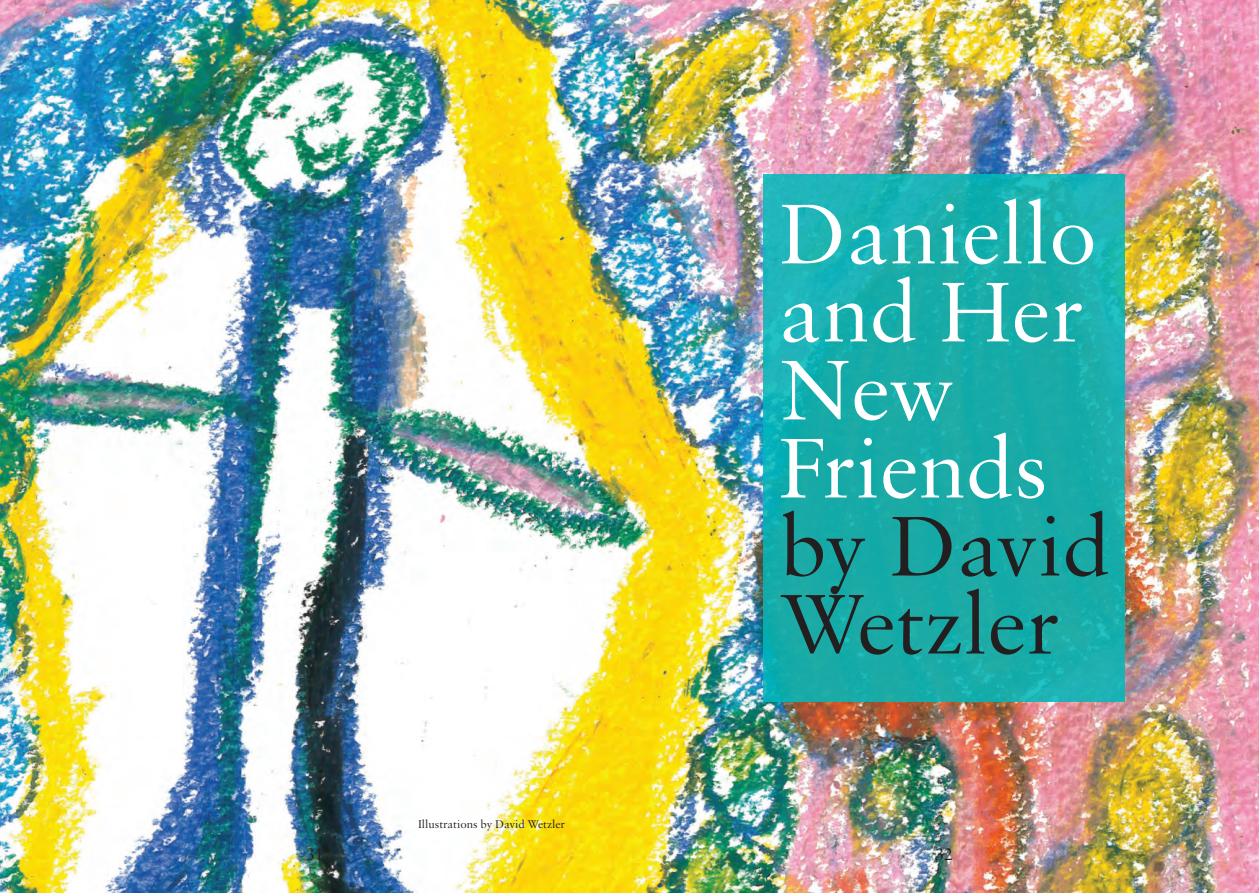
<style>
.page{position:relative;width:1259px;height:893px;background:#fff}
.page>*{position:absolute;margin:0;border:0;box-sizing:border-box;transform-origin:0 0}
.t1{font:90px/78px "Sabon";color:#fff}
.t2{font:90px/78px "Sabon";color:#231f20}
.t3{font:18px "Sabon";color:#231f20}
.t4{font:12px "Sabon";color:#231f20}
</style>
<div class="page">
<img style="left:0;top:0;width:1259px;height:893px">
<svg style="left:763px;top:174px;width:362px;height:528px;background:#18adab"></svg>
<p class="t4" style="left:418px;top:817px;width:148px">Illustrations by David Wetzler</p>
<h1 class="t1" style="left:779px;top:193px;width:319px">Daniello and Her<br>New<br>Friends</h1>
<h1 class="t2" style="left:779px;top:506px;width:333px">by David<br>Wetzler</h1>
<h2 class="t3" style="left:306px;top:843px;width:19px">31</h2>
<h2 class="t3" style="left:935px;top:843px;width:19px">32</h2>
</div>
